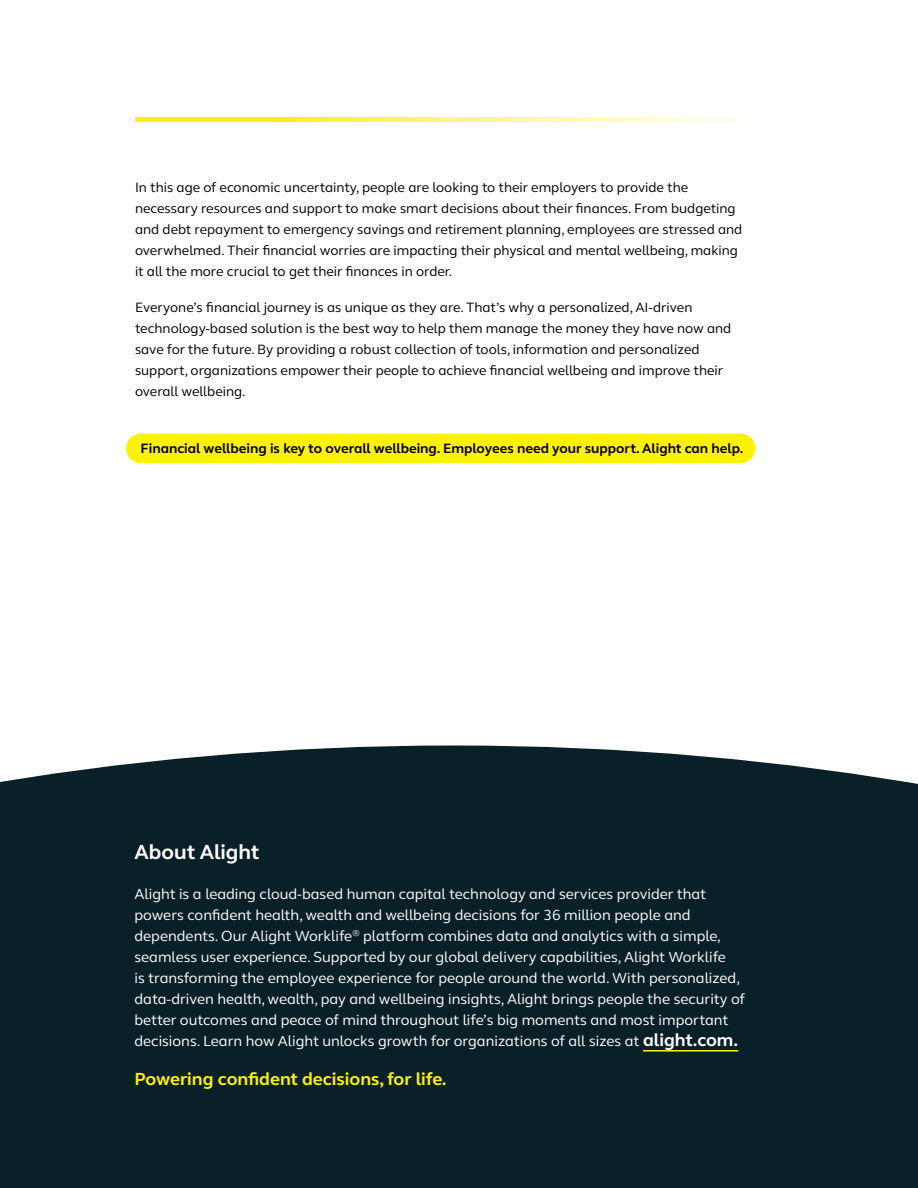
<style>
.page{position:relative;width:918px;height:1188px;background:#fff}
.page>*{position:absolute;margin:0;border:0;box-sizing:border-box;transform-origin:0 0}
.t1{font:700 21px "FS Thrive Elliot";color:#fff}
.t2{font:700 18px "FS Thrive Elliot";color:#fff200}
.t3{font:15px/21px "FS Thrive Elliot";color:#fff}
.t4{font:13.8px/21px "FS Thrive Elliot";color:#000}
.t5{font:700 13.8px "FS Thrive Elliot";color:#000}
.s1{font-weight:700;font-size:18px}
</style>
<div class="page">
<div style="left:126px;top:434px;width:629px;height:29px;background:#fff200;border-radius:15px"></div>
<svg style="left:135px;top:117px;width:596px;height:5px;background:#fff66f"></svg>
<div style="left:0;top:746px;width:918px;height:442px;background:#0a2029"></div>
<hr style="left:643px;top:1050px;width:95px;height:2px;background:#fff200">
<p class="t4" style="left:135px;top:177px;width:609px">In this age of economic uncertainty, people are looking to their employers to provide the necessary resources and support to make smart decisions about their finances. From budgeting and debt repayment to emergency savings and retirement planning, employees are stressed and overwhelmed. Their financial worries are impacting their physical and mental wellbeing, making it all the more crucial to get their finances in order.</p>
<p class="t4" style="left:135px;top:297px;width:598px">Everyone’s financial journey is as unique as they are. That’s why a personalized, AI-driven technology-based solution is the best way to help them manage the money they have now and save for the future. By providing a robust collection of tools, information and personalized support, organizations empower their people to achieve financial wellbeing and improve their overall wellbeing.</p>
<p class="t5" style="left:141px;top:440px;width:605px">Financial wellbeing is key to overall wellbeing. Employees need your support. Alight can help.</p>
<h1 class="t1" style="left:135px;top:839px;width:127px">About Alight</h1>
<p class="t3" style="left:135px;top:884px;width:612px">Alight is a leading cloud-based human capital technology and services provider that powers confident health, wealth and wellbeing decisions for 36 million people and dependents. Our Alight Worklife<sup>®</sup> platform combines data and analytics with a simple, seamless user experience. Supported by our global delivery capabilities, Alight Worklife<br>is transforming the employee experience for people around the world. With personalized, data-driven health, wealth, pay and wellbeing insights, Alight brings people the security of better outcomes and peace of mind throughout life’s big moments and most important decisions. Learn how Alight unlocks growth for organizations of all sizes at <span class="s1">alight.com.</span></p>
<h2 class="t2" style="left:135px;top:1068px;width:314px">Powering confident decisions, for life.</h2>
</div>
